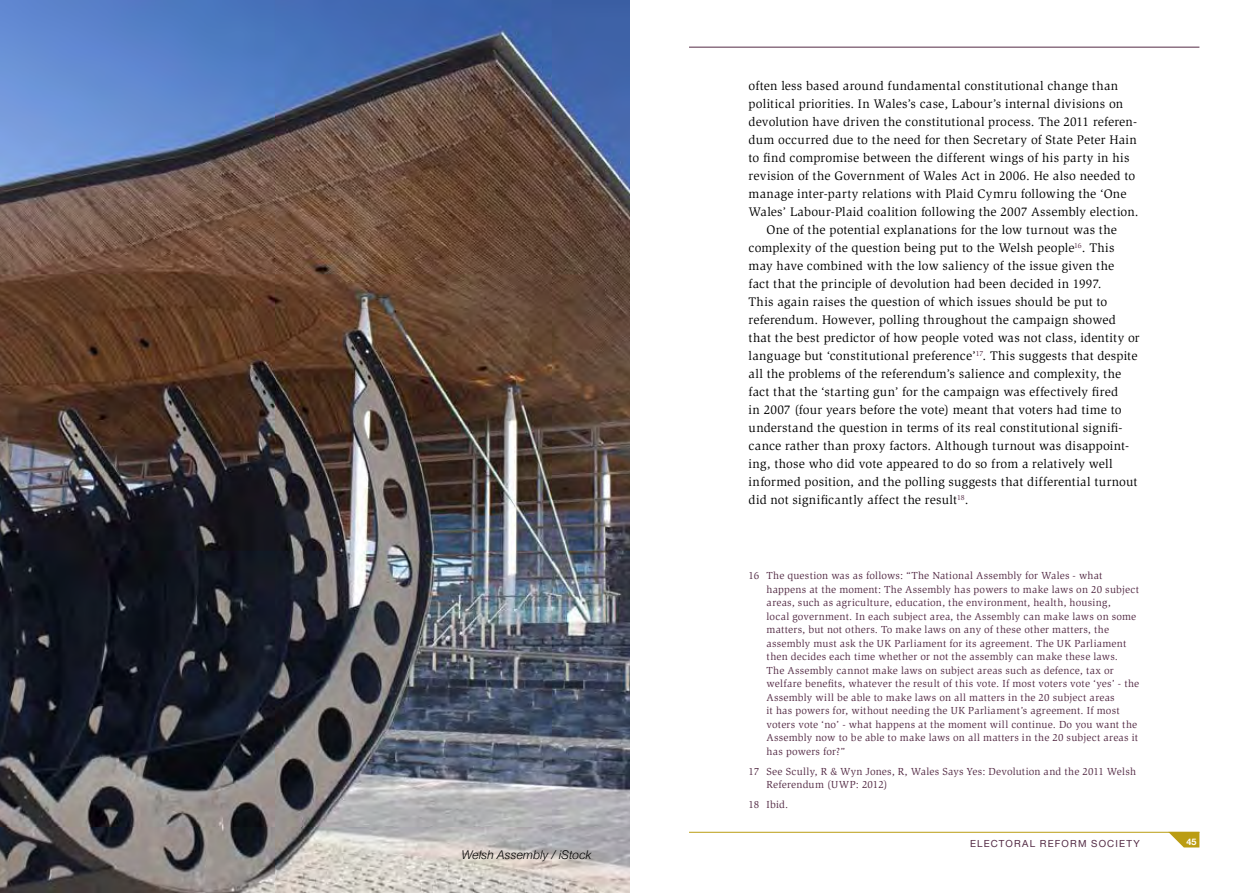
<style>
.page{position:relative;width:1259px;height:893px;background:#fff}
.page>*{position:absolute;margin:0;border:0;box-sizing:border-box;transform-origin:0 0}
.t1{font:12.75px "Slimbach Std";letter-spacing:.015em;color:#000}
.t2{font:italic 300 12px "Helvetica Neue";letter-spacing:.015em;color:#000}
.t3{font:10.5px/13.5px "Slimbach Std";letter-spacing:.02em;color:#532a44}
.t4{font:9.75px "Helvetica Neue";letter-spacing:.12em;color:#532a44}
.t5{font:700 9px "Helvetica Neue";color:#fff}
</style>
<div class="page">
<img style="left:0;top:0;width:629px;height:893px">
<hr style="left:689px;top:47px;width:510px;height:1px;background:#532a44">
<hr style="left:689px;top:832px;width:510px;height:1px;background:#bb9d13">
<svg style="left:1168px;top:832px;width:31px;height:15px"></svg>
<p class="t2" style="left:462px;top:845px;width:131px">Welsh Assembly / iStock</p>
<p class="t1" style="left:748px;top:78px;width:371px">often less based around fundamental constitutional change than</p>
<p class="t1" style="left:748px;top:96px;width:376px">political priorities. In Wales’s case, Labour’s internal divisions on</p>
<p class="t1" style="left:748px;top:114px;width:390px">devolution have driven the constitutional process. The 2011 referen-</p>
<p class="t1" style="left:748px;top:132px;width:390px">dum occurred due to the need for then Secretary of State Peter Hain</p>
<p class="t1" style="left:748px;top:150px;width:382px">to find compromise between the different wings of his party in his</p>
<p class="t1" style="left:748px;top:168px;width:388px">revision of the Government of Wales Act in 2006. He also needed to</p>
<p class="t1" style="left:748px;top:186px;width:379px">manage inter-party relations with Plaid Cymru following the ‘One</p>
<p class="t1" style="left:748px;top:204px;width:391px">Wales’ Labour-Plaid coalition following the 2007 Assembly election.</p>
<p class="t1" style="left:766px;top:222px;width:352px">One of the potential explanations for the low turnout was the</p>
<p class="t1" style="left:748px;top:240px;width:367px">complexity of the question being put to the Welsh people<sup>16</sup>. This</p>
<p class="t1" style="left:748px;top:258px;width:367px">may have combined with the low saliency of the issue given the</p>
<p class="t1" style="left:748px;top:276px;width:354px">fact that the principle of devolution had been decided in 1997.</p>
<p class="t1" style="left:748px;top:294px;width:360px">This again raises the question of which issues should be put to</p>
<p class="t1" style="left:748px;top:312px;width:369px">referendum. However, polling throughout the campaign showed</p>
<p class="t1" style="left:748px;top:330px;width:392px">that the best predictor of how people voted was not class, identity or</p>
<p class="t1" style="left:748px;top:348px;width:390px">language but ‘constitutional preference’<sup>17</sup>. This suggests that despite</p>
<p class="t1" style="left:748px;top:366px;width:374px">all the problems of the referendum’s salience and complexity, the</p>
<p class="t1" style="left:748px;top:384px;width:371px">fact that the ‘starting gun’ for the campaign was effectively fired</p>
<p class="t1" style="left:748px;top:402px;width:374px">in 2007 (four years before the vote) meant that voters had time to</p>
<p class="t1" style="left:748px;top:420px;width:375px">understand the question in terms of its real constitutional signifi-</p>
<p class="t1" style="left:748px;top:438px;width:382px">cance rather than proxy factors. Although turnout was disappoint-</p>
<p class="t1" style="left:748px;top:456px;width:366px">ing, those who did vote appeared to do so from a relatively well</p>
<p class="t1" style="left:748px;top:474px;width:390px">informed position, and the polling suggests that differential turnout</p>
<p class="t1" style="left:748px;top:492px;width:221px">did not significantly affect the result<sup>18</sup>.</p>
<p class="t3" style="left:766px;top:569px;width:374px;text-indent:-18px">16 The question was as follows: “The National Assembly for Wales - what happens at the moment: The Assembly has powers to make laws on 20 subject areas, such as agriculture, education, the environment, health, housing,<br>local government. In each subject area, the Assembly can make laws on some matters, but not others. To make laws on any of these other matters, the assembly must ask the UK Parliament for its agreement. The UK Parliament then decides each time whether or not the assembly can make these laws.<br>The Assembly cannot make laws on subject areas such as defence, tax or welfare benefits, whatever the result of this vote. If most voters vote ‘yes’ - the Assembly will be able to make laws on all matters in the 20 subject areas<br>it has powers for, without needing the UK Parliament’s agreement. If most voters vote ‘no’ - what happens at the moment will continue. Do you want the Assembly now to be able to make laws on all matters in the 20 subject areas it has powers for?”</p>
<p class="t3" style="left:766px;top:764px;width:371px;text-indent:-18px">17 See Scully, R &amp; Wyn Jones, R, Wales Says Yes: Devolution and the 2011 Welsh<br>Referendum (UWP: 2012)</p>
<p class="t3" style="left:748px;top:798px;width:41px">18 Ibid.</p>
<p class="t4" style="left:970px;top:837px;width:171px">ELECTORAL REFORM SOCIETY</p>
<p class="t5" style="left:1186px;top:835px;width:12px">45</p>
</div>
